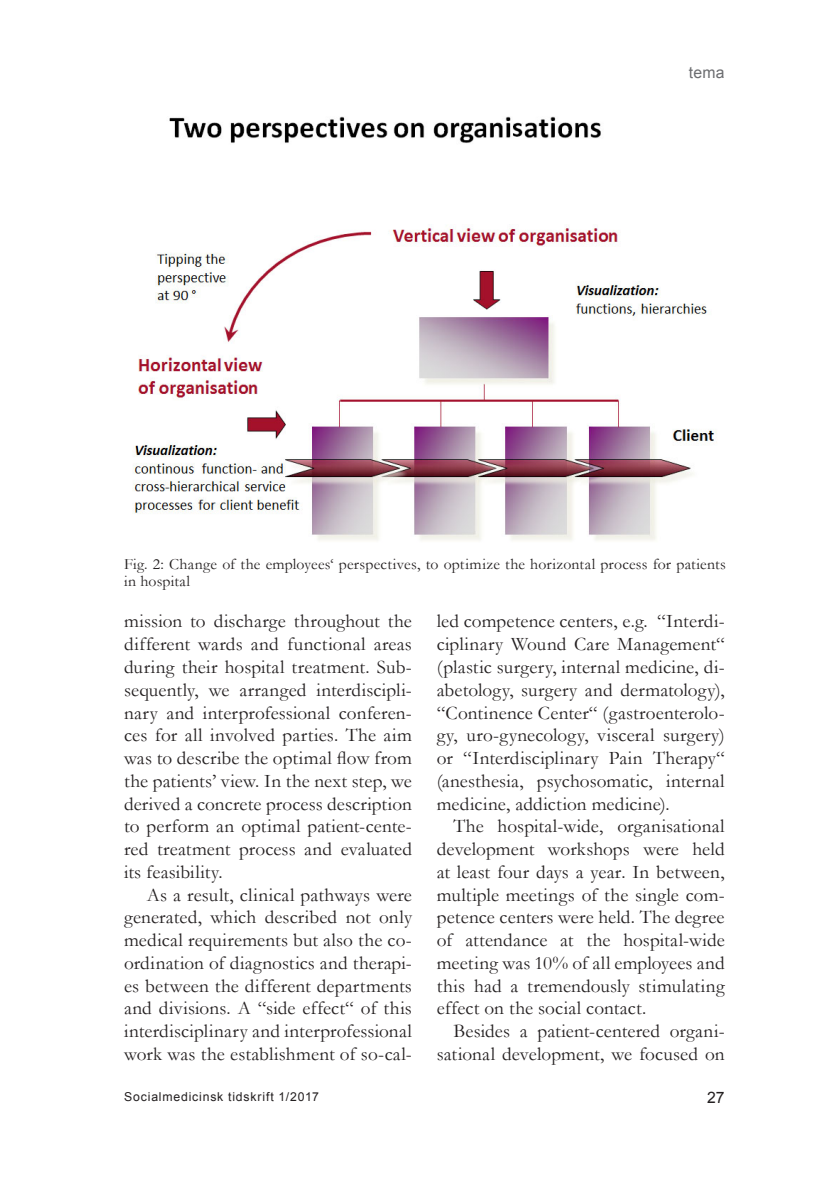
<style>
.page{position:relative;width:819px;height:1201px;background:#fff}
.page>*{position:absolute;margin:0;border:0;box-sizing:border-box;transform-origin:0 0}
.bröd_med_indrag{font:19.25px/22.8px "Garamond";letter-spacing:.005em;color:#231f20;text-align:justify}
.figtext{font:15.75px/17.5px "Garamond";letter-spacing:.015em;color:#231f20}
.t1{font:15.75px "Arial";color:#6c6d70}
.t2{font:15.75px "Arial";color:#231f20}
.t3{font:12.25px "Arial";letter-spacing:.065em;color:#231f20}
</style>
<div class="page">
<img style="left:132px;top:116px;width:585px;height:425px">
<p class="t1" style="left:689px;top:62px;width:37px">tema</p>
<p class="figtext" style="left:124px;top:554px;width:603px">Fig. 2: Change of the employees‘ perspectives, to optimize the horizontal process for patients in hospital</p>
<p class="bröd_med_indrag" style="left:124px;top:609px;width:289px">mission to discharge throughout the different wards and functional areas during their hospital treatment. Sub&shy;sequently, we arranged interdiscipli&shy;nary and interprofessional conferen&shy;ces for all involved parties. The aim was to describe the optimal flow from the patients’ view. In the next step, we derived a concrete process description to perform an optimal patient-cente&shy;red treatment process and evaluated its feasibility.</p>
<p class="bröd_med_indrag" style="left:124px;top:882px;width:289px;text-indent:23px">As a result, clinical pathways were generated, which described not only medical requirements but also the co&shy;ordination of diagnostics and therapi&shy;es between the different departments and divisions. A “side effect“ of this interdisciplinary and interprofessional work was the establishment of so-cal-</p>
<p class="bröd_med_indrag" style="left:437px;top:609px;width:289px">led competence centers, e.g. “Interdi&shy;ciplinary Wound Care Management“ (plastic surgery, internal medicine, di&shy;abetology, surgery and dermatology), “Continence Center“ (gastroenterolo&shy;gy, uro-gynecology, visceral surgery) or “Interdisciplinary Pain Therapy“ (anesthesia, psychosomatic, internal medicine, addiction medicine).</p>
<p class="bröd_med_indrag" style="left:437px;top:814px;width:289px;text-indent:17px">The hospital-wide‚ organisational development workshops were held at least four days a year. In between, multiple meetings of the single com&shy;petence centers were held. The degree of attendance at the hospital-wide meeting was 10% of all employees and this had a tremendously stimulating effect on the social contact.</p>
<p class="bröd_med_indrag" style="left:437px;top:1019px;width:289px;text-align:right">Besides a patient-centered organi&shy;sational development, we focused on</p>
<p class="t3" style="left:124px;top:1088px;width:196px">Socialmedicinsk tidskrift 1/2017</p>
<p class="t2" style="left:707px;top:1087px;width:19px">27</p>
</div>
